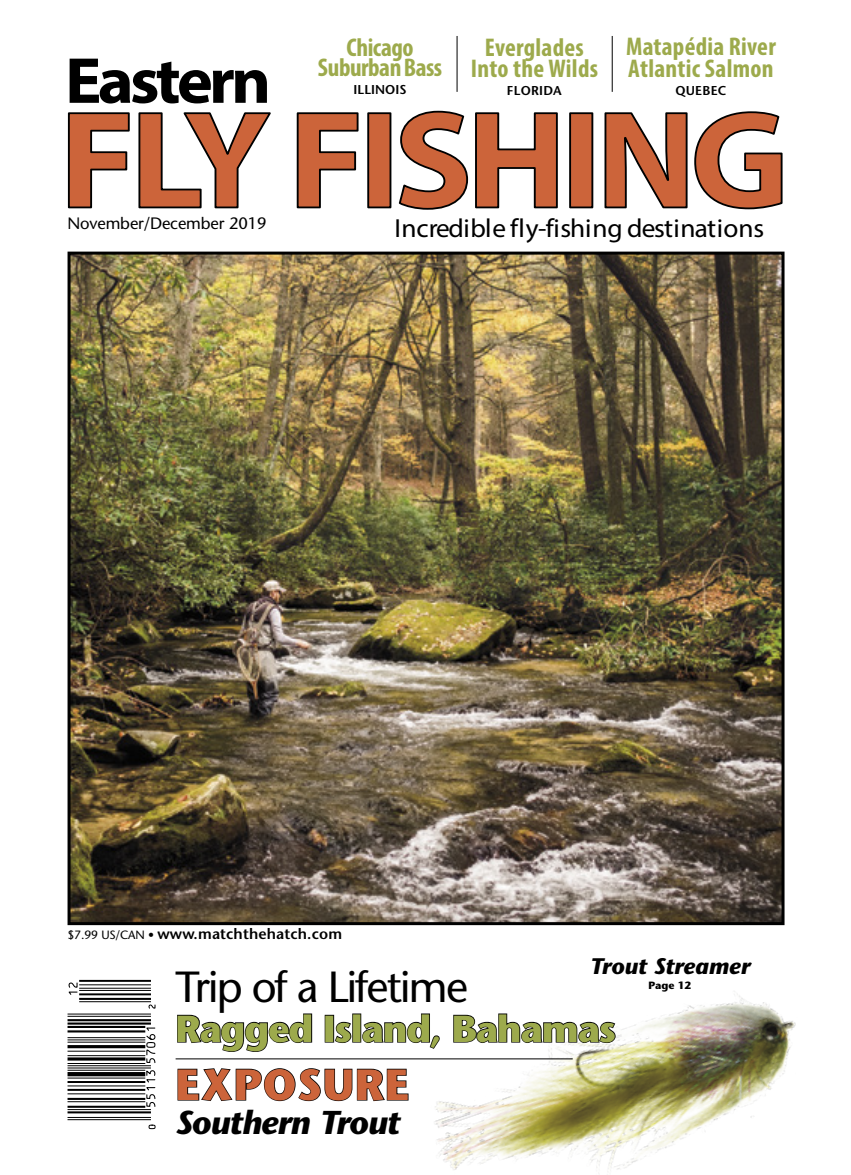
<style>
.page{position:relative;width:851px;height:1175px;background:#fff}
.page>*{position:absolute;margin:0;border:0;box-sizing:border-box;transform-origin:0 0}
.t1{font:700 139.65px "Myriad Pro";letter-spacing:-.04em;color:#cc643a;scale:1.04 1}
.t2{font:700 65.55px "Myriad Pro";letter-spacing:-.055em;color:#000;scale:1.04 1}
.t3{font:43.5px "Stone Sans";letter-spacing:-.04em;color:#000}
.t4{font:700 43.5px "Stone Sans";letter-spacing:.02em;color:#cc643a}
.t5{font:700 37.5px "Stone Sans";letter-spacing:-.03em;color:#9daa4c}
.t6{font:italic 700 33px "Stone Sans";letter-spacing:-.02em;color:#000}
.t7{font:26.25px "Myriad Pro";letter-spacing:-.01em;color:#000;scale:1.04 1}
.t8{font:700 condensed 25.65px/22.5px "Myriad Pro";letter-spacing:.01em;color:#9daa4c}
.t9{font:700 condensed 25.65px/20px "Myriad Pro";letter-spacing:-.02em;color:#9daa4c;text-align:center}
.t10{font:italic 700 22.5px "Stone Sans";color:#000}
.t11{font:16.5px "Stone Sans";letter-spacing:-.01em;color:#000}
.t12{font:600 15px "Stone Sans";letter-spacing:.01em;color:#000}
.t13{font:600 12.9px "Stone Sans";letter-spacing:.02em;color:#000}
.t14{font:700 10.5px "Stone Sans";color:#000}
.s1{font-weight:400;font-size:12px}
</style>
<div class="page">
<img style="left:337px;top:792px;width:459px;height:378px">
<svg style="left:67px;top:112px;width:63px;height:97px"></svg>
<svg style="left:138px;top:112px;width:133px;height:97px"></svg>
<svg style="left:296px;top:112px;width:63px;height:97px"></svg>
<div style="left:367px;top:112px;width:24px;height:96px;border:2px solid #000"></div>
<svg style="left:398px;top:110px;width:160px;height:100px"></svg>
<div style="left:569px;top:112px;width:24px;height:96px;border:2px solid #000"></div>
<svg style="left:604px;top:112px;width:84px;height:97px"></svg>
<svg style="left:695px;top:111px;width:88px;height:99px"></svg>
<svg style="left:68px;top:981px;width:83px;height:140px"></svg>
<hr style="left:68px;top:1119px;width:83px;height:1px;background:#000">
<hr style="left:68px;top:1117px;width:83px;height:1px;background:#000">
<hr style="left:68px;top:1111px;width:83px;height:2px;background:#000">
<hr style="left:68px;top:1109px;width:83px;height:1px;background:#000">
<hr style="left:68px;top:1105px;width:77px;height:2px;background:#000">
<hr style="left:68px;top:1101px;width:77px;height:1px;background:#000">
<hr style="left:68px;top:1097px;width:77px;height:2px;background:#000">
<hr style="left:68px;top:1093px;width:77px;height:1px;background:#000">
<hr style="left:68px;top:1088px;width:77px;height:2px;background:#000">
<hr style="left:68px;top:1085px;width:77px;height:1px;background:#000">
<hr style="left:68px;top:1081px;width:77px;height:2px;background:#000">
<hr style="left:68px;top:1077px;width:77px;height:1px;background:#000">
<hr style="left:68px;top:1072px;width:77px;height:4px;background:#000">
<hr style="left:68px;top:1069px;width:77px;height:1px;background:#000">
<hr style="left:68px;top:1067px;width:83px;height:1px;background:#000">
<hr style="left:68px;top:1065px;width:83px;height:1px;background:#000">
<hr style="left:68px;top:1063px;width:77px;height:1px;background:#000">
<hr style="left:68px;top:1057px;width:77px;height:3px;background:#000">
<hr style="left:68px;top:1055px;width:77px;height:1px;background:#000">
<hr style="left:68px;top:1050px;width:77px;height:1px;background:#000">
<hr style="left:68px;top:1045px;width:77px;height:3px;background:#000">
<hr style="left:68px;top:1041px;width:77px;height:1px;background:#000">
<hr style="left:68px;top:1039px;width:77px;height:1px;background:#000">
<hr style="left:68px;top:1037px;width:77px;height:1px;background:#000">
<hr style="left:68px;top:1030px;width:77px;height:2px;background:#000">
<hr style="left:68px;top:1025px;width:77px;height:3px;background:#000">
<hr style="left:68px;top:1022px;width:83px;height:2px;background:#000">
<hr style="left:68px;top:1019px;width:83px;height:2px;background:#000">
<hr style="left:68px;top:1015px;width:83px;height:1px;background:#000">
<hr style="left:68px;top:1013px;width:83px;height:1px;background:#000">
<hr style="left:79px;top:1001px;width:72px;height:1px;background:#000">
<hr style="left:79px;top:997px;width:72px;height:3px;background:#000">
<hr style="left:79px;top:993px;width:72px;height:2px;background:#000">
<hr style="left:79px;top:990px;width:72px;height:1px;background:#000">
<hr style="left:79px;top:987px;width:72px;height:1px;background:#000">
<hr style="left:79px;top:984px;width:72px;height:1px;background:#000">
<hr style="left:79px;top:979px;width:72px;height:2px;background:#000">
<svg style="left:148px;top:1124px;width:8px;height:6px"></svg>
<svg style="left:145px;top:1027px;width:11px;height:80px"></svg>
<svg style="left:148px;top:1004px;width:8px;height:5px"></svg>
<svg style="left:68px;top:982px;width:10px;height:13px"></svg>
<hr style="left:457px;top:36px;width:1px;height:56px;background:#000">
<hr style="left:612px;top:36px;width:1px;height:56px;background:#000">
<img style="left:72px;top:255px;width:708px;height:666px">
<div style="left:68px;top:251px;width:716px;height:674px;border:3px solid #000"></div>
<hr style="left:176px;top:1058px;width:396px;height:1px;background:#000">
<svg style="left:177px;top:1067px;width:232px;height:34px"></svg>
<svg style="left:177px;top:1013px;width:136px;height:39px"></svg>
<div style="left:325px;top:1014px;width:9px;height:28px;border:2px solid #000"></div>
<svg style="left:334px;top:1021px;width:18px;height:22px"></svg>
<div style="left:352px;top:1013px;width:9px;height:29px;border:2px solid #000"></div>
<svg style="left:361px;top:1012px;width:80px;height:38px"></svg>
<svg style="left:452px;top:1012px;width:164px;height:31px"></svg>
<h2 class="t2" style="left:65px;top:38px;width:199px">Eastern</h2>
<p class="t9" style="left:318px;top:37px;width:126px">Chicago<br>Suburban Bass</p>
<p class="t13" style="left:353px;top:82px;width:54px">ILLINOIS</p>
<p class="t8" style="left:470px;top:37px;width:129px;line-height:21px;text-align:center">Everglades<br>Into the Wilds</p>
<p class="t13" style="left:507px;top:83px;width:56px">FLORIDA</p>
<p class="t8" style="left:626px;top:34px;width:151px">Matapédia River<br>Atlantic Salmon</p>
<p class="t13" style="left:675px;top:83px;width:53px">QUEBEC</p>
<h1 class="t1" style="left:59px;top:69px;width:703px">FLY FISHING</h1>
<p class="t7" style="left:394px;top:212px;width:357px">Incredible fly-fishing destinations</p>
<p class="t11" style="left:67px;top:213px;width:200px">November/December 2019</p>
<p class="t12" style="left:68px;top:924px;width:276px"><span class="s1">$7.99 US/CAN •</span> www.matchthehatch.com</p>
<p class="t10" style="left:589px;top:951px;width:162px">Trout Streamer</p>
<p class="t14" style="left:648px;top:978px;width:44px">Page 12</p>
<h3 class="t3" style="left:176px;top:959px;width:294px">Trip of a Lifetime</h3>
<h3 class="t5" style="left:176px;top:1005px;width:442px">Ragged Island, Bahamas</h3>
<h3 class="t4" style="left:176px;top:1057px;width:235px">EXPOSURE</h3>
<p class="t6" style="left:176px;top:1102px;width:226px">Southern Trout</p>
</div>
